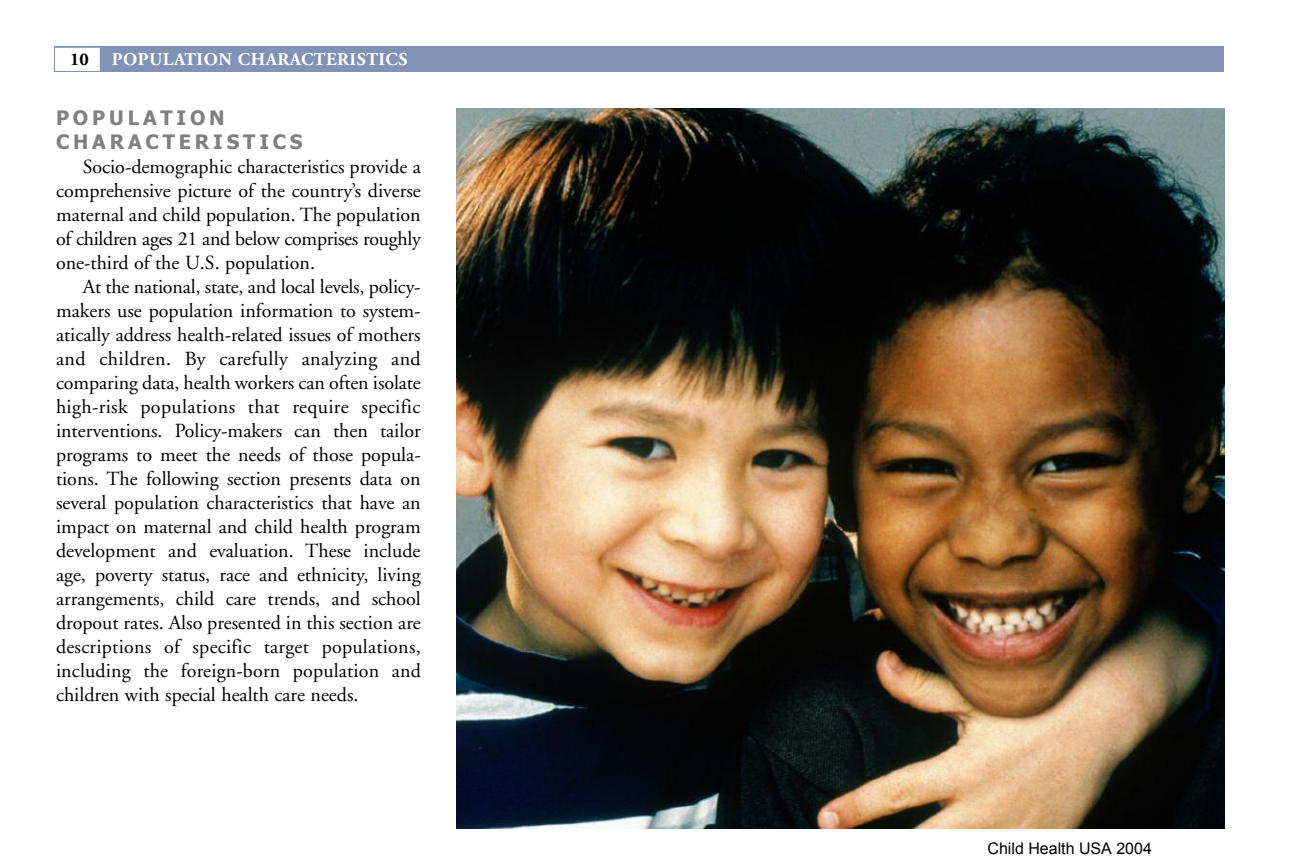
<style>
.page{position:relative;width:1296px;height:864px;background:#fff}
.page>*{position:absolute;margin:0;border:0;box-sizing:border-box;transform-origin:0 0}
.t1{font:20px/24px "Adobe Garamond";color:#000;text-align:justify}
.t2{font:700 20px/24px "Tahoma";letter-spacing:.19em;color:#808080}
.t3{font:700 18px "Adobe Garamond";letter-spacing:.025em;color:#fff}
.t4{font:700 18px "Adobe Garamond";color:#000}
.t5{font:16px "Arial";color:#000}
</style>
<div class="page">
<div style="left:54px;top:47px;width:1170px;height:25px;background:#8093b7"></div>
<div style="left:54px;top:47px;width:46px;height:25px;background:#fff"></div>
<div style="left:54px;top:47px;width:47px;height:25px;border:1px solid #8093b7"></div>
<img style="left:456px;top:108px;width:768px;height:720px">
<p class="t4" style="left:70px;top:53px;width:20px">10</p>
<p class="t3" style="left:112px;top:53px;width:297px">POPULATION CHARACTERISTICS</p>
<p class="t2" style="left:56px;top:106px;width:248px">POPULATION<br>CHARACTERISTICS</p>
<p class="t1" style="left:56px;top:157px;width:366px;text-indent:27px">Socio-demographic characteristics provide a comprehensive picture of the country’s diverse maternal and child population. The population of children ages 21 and below comprises roughly one-third of the U.S. population.</p>
<p class="t1" style="left:56px;top:277px;width:366px;text-indent:27px">At the national, state, and local levels, policy&shy;makers use population information to system&shy;atically address health-related issues of mothers and children. By carefully analyzing and comparing data, health workers can often isolate high-risk populations that require specific interventions. Policy-makers can then tailor programs to meet the needs of those popula&shy;tions. The following section presents data on several population characteristics that have an impact on maternal and child health program development and evaluation. These include age, poverty status, race and ethnicity, living arrangements, child care trends, and school dropout rates. Also presented in this section are descriptions of specific target populations, including the foreign-born population and children with special health care needs.</p>
<p class="t5" style="left:987px;top:838px;width:166px">Child Health USA 2004</p>
</div>
